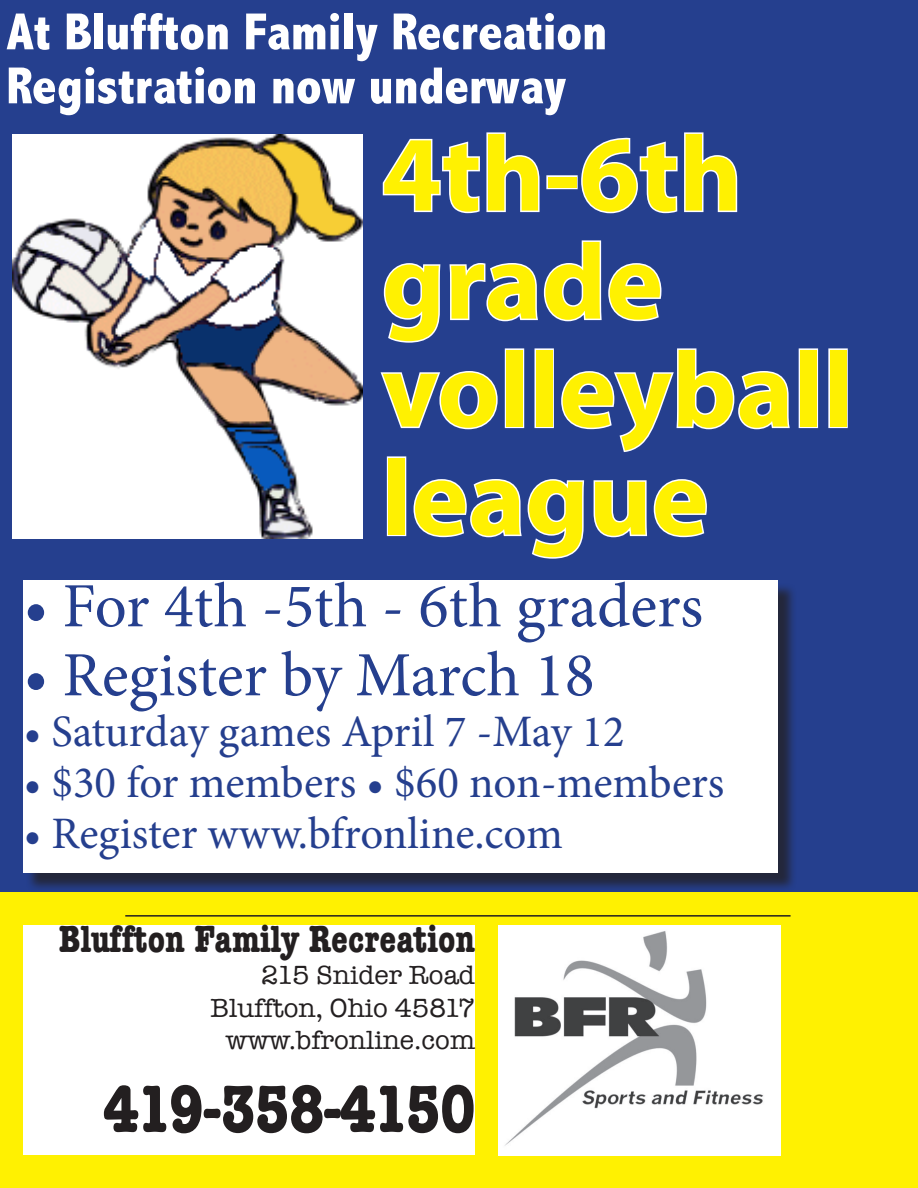
<style>
.page{position:relative;width:918px;height:1188px;background:#fff}
.page>*{position:absolute;margin:0;border:0;box-sizing:border-box;transform-origin:0 0}
.t1{font:700 108px "Myriad Pro";color:#fff101}
.t2{font:700 condensed 69px "American Typewriter";letter-spacing:-.025em;color:#231f20}
.t3{font:63px "Minion Pro";color:#253f8e}
.t4{font:800 condensed 52.5px "Abadi";color:#fff}
.t5{font:45px "Minion Pro";letter-spacing:-.005em;color:#253f8e}
.t6{font:700 condensed 39px "American Typewriter";color:#231f20}
.t7{font:27px "American Typewriter";color:#231f20}
</style>
<div class="page">
<div style="left:0;top:0;width:918px;height:892px;background:#253f8e"></div>
<div style="left:0;top:892px;width:918px;height:296px;background:#fff101"></div>
<div style="left:24px;top:925px;width:451px;height:230px;background:#fff"></div>
<hr style="left:125px;top:915px;width:666px;height:2px;background:#231f20">
<svg style="left:382px;top:132px;width:158px;height:82px"></svg>
<div style="left:546px;top:175px;width:32px;height:14px;border:3px solid #fff"></div>
<svg style="left:581px;top:132px;width:157px;height:82px"></svg>
<svg style="left:383px;top:263px;width:58px;height:80px"></svg>
<svg style="left:449px;top:240px;width:213px;height:82px"></svg>
<svg style="left:380px;top:371px;width:118px;height:59px"></svg>
<div style="left:505px;top:348px;width:19px;height:80px;border:3px solid #fff"></div>
<div style="left:535px;top:348px;width:19px;height:80px;border:3px solid #fff"></div>
<svg style="left:561px;top:348px;width:229px;height:104px"></svg>
<div style="left:799px;top:348px;width:19px;height:80px;border:3px solid #fff"></div>
<div style="left:828px;top:348px;width:20px;height:80px;border:3px solid #fff"></div>
<div style="left:387px;top:456px;width:19px;height:80px;border:3px solid #fff"></div>
<svg style="left:413px;top:479px;width:172px;height:80px"></svg>
<svg style="left:593px;top:479px;width:114px;height:59px"></svg>
<div style="left:26px;top:583px;width:771px;height:309px;background:#231f20;opacity:.75"></div>
<div style="left:24px;top:580px;width:754px;height:293px;background:#fff"></div>
<img style="left:13px;top:135px;width:349px;height:404px">
<img style="left:499px;top:925px;width:282px;height:230px">
<p class="t4" style="left:6px;top:1px;width:602px">At Bluffton Family Recreation</p>
<p class="t4" style="left:6px;top:55px;width:561px">Registration now underway</p>
<p class="t1" style="left:382px;top:104px;width:362px">4th-6th</p>
<p class="t1" style="left:382px;top:212px;width:283px">grade</p>
<p class="t1" style="left:382px;top:320px;width:473px">volleyball</p>
<p class="t1" style="left:382px;top:428px;width:328px">league</p>
<p class="t3" style="left:24px;top:564px;width:681px">• For 4th -5th - 6th graders</p>
<p class="t3" style="left:24px;top:633px;width:573px">• Register by March 18</p>
<p class="t5" style="left:24px;top:702px;width:603px">• Saturday games April 7 -May 12</p>
<p class="t5" style="left:24px;top:753px;width:702px">• $30 for members • $60 non-members</p>
<p class="t5" style="left:24px;top:804px;width:541px">• Register www.bfronline.com</p>
<p class="t6" style="left:59px;top:908px;width:418px">Bluffton Family Recreation</p>
<p class="t7" style="left:261px;top:955px;width:216px">215 Snider Road</p>
<p class="t7" style="left:210px;top:987px;width:266px">Bluffton, Ohio 45817</p>
<p class="t7" style="left:226px;top:1020px;width:251px">www.bfronline.com</p>
<p class="t2" style="left:104px;top:1054px;width:372px">419-358-4150</p>
</div>
